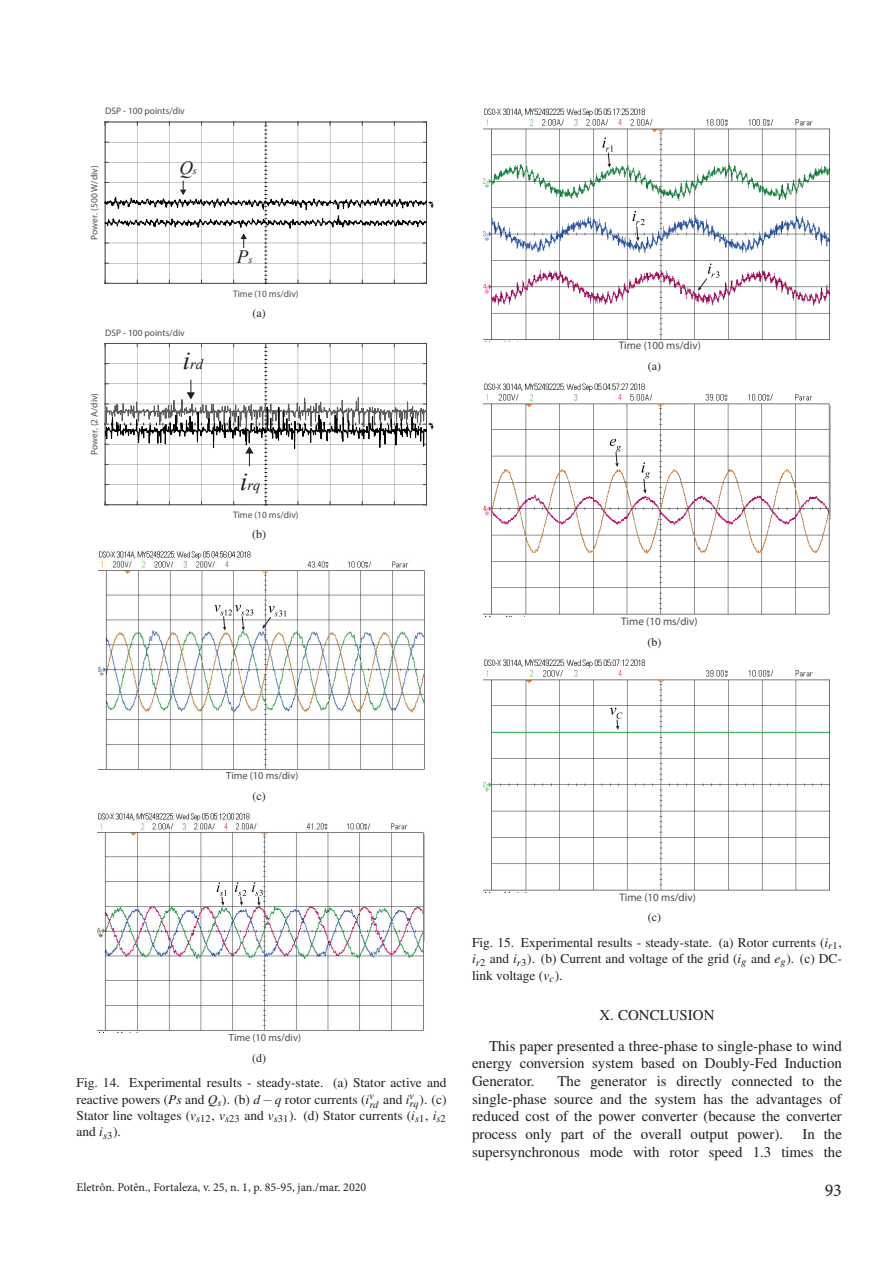
<style>
.page{position:relative;width:893px;height:1263px;background:#fff}
.page>*{position:absolute;margin:0;border:0;box-sizing:border-box;transform-origin:0 0}
.t1{font:italic 18.75px "Times New Roman";color:#231f20}
.t2{font:18px "Minion Pro";color:#231f20}
.t3{font:15px/17.7px "Nimbus Rom No 9 L";color:#231f20}
.t4{font:italic 14.55px "Times New Roman";color:#231f20}
.t5{font:13.5px/16.5px "Nimbus Rom No 9 L";color:#231f20;text-align:justify}
.t6{font:12px "Minion Pro";color:#231f20}
.t7{font:12px "Nimbus Rom No 9 L";color:#231f20}
.t8{font:10.95px "Helvetica";color:#4b4c4d}
.t9{font:italic 10.5px "Nimbus Rom No 9 L";color:#231f20}
.t10{font:10.35px "Helvetica";color:#4b4c4d}
.t11{font:9.45px "Helvetica";color:#4b4c4d}
.s1{font-size:10.35px}
.s2{font-size:26.25px}
.s3{font-style:italic}
.s4{font-family:"CMSY10"}
</style>
<div class="page">
<svg style="left:104px;top:122px;width:330px;height:162px"></svg>
<svg style="left:105px;top:343px;width:329px;height:162px"></svg>
<img style="left:98px;top:551px;width:327px;height:219px">
<svg style="left:214px;top:605px;width:39px;height:26px"></svg>
<svg style="left:262px;top:606px;width:24px;height:23px"></svg>
<img style="left:98px;top:813px;width:327px;height:220px">
<svg style="left:217px;top:882px;width:9px;height:24px"></svg>
<svg style="left:235px;top:882px;width:11px;height:24px"></svg>
<svg style="left:252px;top:882px;width:11px;height:24px"></svg>
<img style="left:484px;top:108px;width:346px;height:232px">
<svg style="left:602px;top:137px;width:11px;height:31px"></svg>
<svg style="left:632px;top:211px;width:13px;height:30px"></svg>
<svg style="left:698px;top:263px;width:21px;height:28px"></svg>
<img style="left:483px;top:383px;width:347px;height:233px">
<svg style="left:610px;top:439px;width:11px;height:28px"></svg>
<svg style="left:641px;top:462px;width:9px;height:32px"></svg>
<img style="left:483px;top:659px;width:347px;height:234px">
<svg style="left:610px;top:708px;width:12px;height:22px"></svg>
<p class="t11" style="left:105px;top:105px;width:81px">DSP - 100 points/div</p>
<p class="t11" style="left:88px;top:240px;width:76px;rotate:-90deg">Power. (500 W/div)</p>
<p class="t1" style="left:179px;top:155px;width:19px">Q<span class="s1">s</span></p>
<p class="t11" style="left:105px;top:327px;width:81px">DSP - 100 points/div</p>
<p class="t11" style="left:88px;top:455px;width:64px;rotate:-90deg">Power. (2 A/div)</p>
<p class="t4" style="left:183px;top:354px;width:22px"><span class="s2">i</span>rd</p>
<p class="t1" style="left:237px;top:244px;width:17px">P<span class="s1">s</span></p>
<p class="t11" style="left:233px;top:288px;width:67px">Time (10 ms/div)</p>
<p class="t7" style="left:252px;top:306px;width:15px">(a)</p>
<p class="t4" style="left:240px;top:475px;width:22px"><span class="s2">i</span>rq</p>
<p class="t11" style="left:233px;top:509px;width:67px">Time (10 ms/div)</p>
<p class="t7" style="left:252px;top:527px;width:15px">(b)</p>
<p class="t8" style="left:619px;top:341px;width:84px">Time (100 ms/div)</p>
<p class="t7" style="left:648px;top:359px;width:15px">(a)</p>
<p class="t8" style="left:621px;top:618px;width:78px">Time (10 ms/div)</p>
<p class="t7" style="left:647px;top:635px;width:15px">(b)</p>
<p class="t10" style="left:226px;top:772px;width:74px">Time (10 ms/div)</p>
<p class="t7" style="left:252px;top:788px;width:15px">(c)</p>
<p class="t10" style="left:229px;top:1034px;width:74px">Time (10 ms/div)</p>
<p class="t7" style="left:252px;top:1050px;width:15px">(d)</p>
<p class="t5" style="left:77px;top:1074px;width:371px">Fig. 14. Experimental results - steady-state. (a) Stator active and reactive powers (<span class="s3">Ps</span> and <span class="s3">Q</span><sub>s</sub>). (b) <span class="s3">d</span> <span class="s4">−</span><span class="s3">q</span> rotor currents (<span class="s3">i</span><sup>v</sup></p>
<p class="t9" style="left:369px;top:1098px;width:46px">rd <sup>and</sup> <sup>i</sup>v</p>
<p class="t5" style="left:77px;top:1091px;width:371px;text-indent:333px"><sub>rq</sub>). (c)<br>Stator line voltages (<span class="s3">v</span><sub>s</sub><sub>12</sub>, <span class="s3">v</span><sub>s</sub><sub>23</sub> and <span class="s3">v</span><sub>s</sub><sub>31</sub>). (d) Stator currents (<span class="s3">i</span><sub>s</sub><sub>1</sub>, <span class="s3">i</span><sub>s</sub><sub>2 </sub>and <span class="s3">i</span><sub>s</sub><sub>3</sub>).</p>
<p class="t8" style="left:619px;top:893px;width:78px">Time (10 ms/div)</p>
<p class="t7" style="left:648px;top:910px;width:15px">(c)</p>
<p class="t5" style="left:472px;top:934px;width:371px">Fig. 15. Experimental results - steady-state. (a) Rotor currents (<span class="s3">i</span><sub>r</sub><sub>1</sub>, <span class="s3">i</span><sub>r</sub><sub>2</sub> and <span class="s3">i</span><sub>r</sub><sub>3</sub>). (b) Current and voltage of the grid (<span class="s3">i</span><sub>g</sub> and <span class="s3">e</span><sub>g</sub>). (c) DC&shy;link voltage (<span class="s3">v</span><sub>c</sub>).</p>
<p class="t3" style="left:489px;top:1000px;width:354px;line-height:30.8px;text-indent:110px">X. CONCLUSION<br>This paper presented a three-phase to single-phase to wind</p>
<p class="t3" style="left:472px;top:1055px;width:371px">energy conversion system based on Doubly-Fed Induction<br>Generator.</p>
<p class="t3" style="left:472px;top:1072px;width:371px;text-align:justify;text-indent:85px">The generator is directly connected to the single-phase source and the system has the advantages of reduced cost of the power converter (because the converter process only part of the overall output power).</p>
<p class="t3" style="left:472px;top:1125px;width:371px;text-align:right">In the<br>supersynchronous mode with rotor speed 1.3 times the</p>
<p class="t6" style="left:77px;top:1179px;width:291px">Eletrôn. Potên., Fortaleza, v. 25, n. 1, p. 85-95, jan./mar. 2020</p>
<p class="t2" style="left:825px;top:1178px;width:19px">93</p>
</div>
